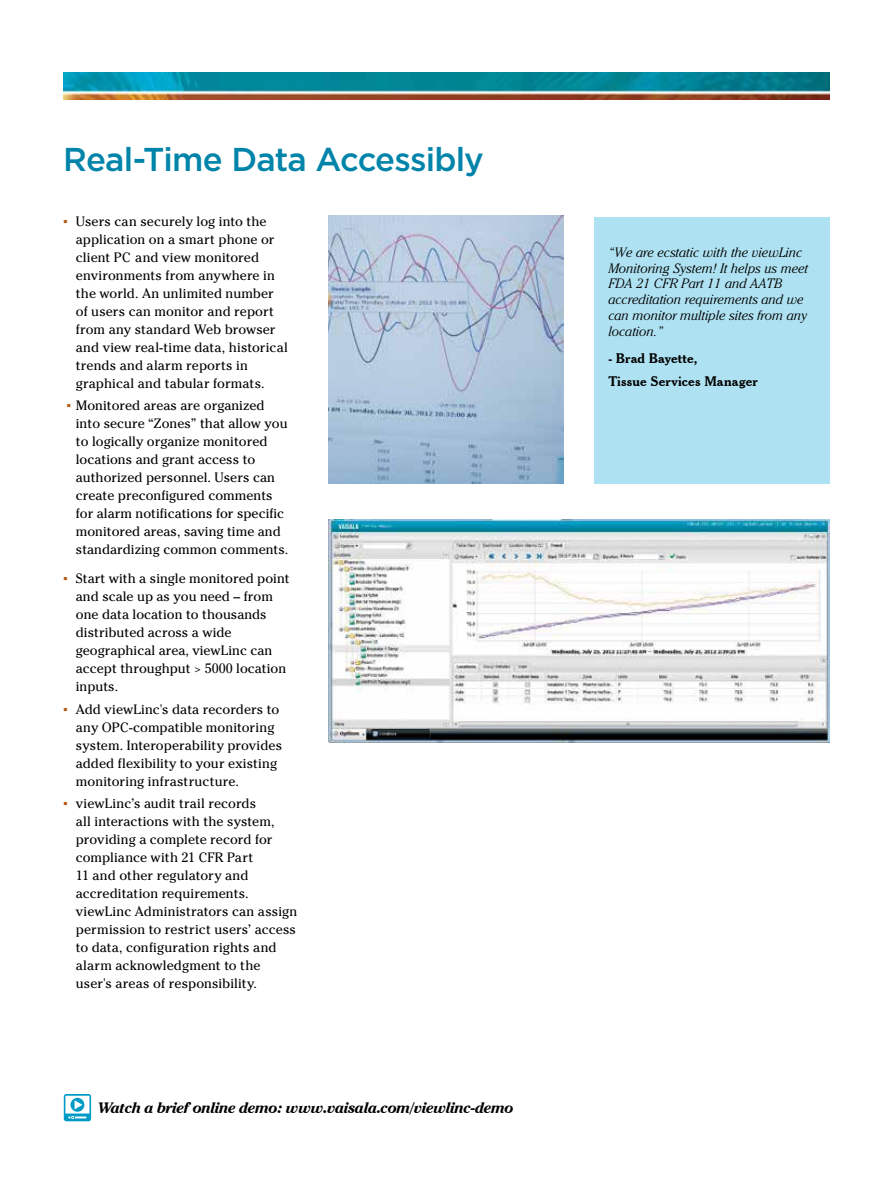
<style>
.page{position:relative;width:893px;height:1191px;background:#fff}
.page>*{position:absolute;margin:0;border:0;box-sizing:border-box;transform-origin:0 0}
.t1{font:500 33px "Gotham";letter-spacing:-.025em;color:#0084a9}
.t2{font:italic 700 15px "Cheltenham IT Cby BT";letter-spacing:-.02em;color:#000}
.t3{font:13.5px/18px "Cheltenham Std";color:#000}
.t4{font:italic 300 13.5px/15.8px "Cheltenham Std";color:#000}
.t5{font:700 13.5px/22.2px "Cheltenham BT";letter-spacing:.005em;color:#000}
.s1{font-family:"Arial";font-weight:900;color:#b95915}
</style>
<div class="page">
<img style="left:64px;top:72px;width:765px;height:28px">
<img style="left:329px;top:519px;width:500px;height:223px">
<div style="left:594px;top:217px;width:235px;height:267px;background:#aee1f1"></div>
<img style="left:329px;top:216px;width:234px;height:267px">
<svg style="left:64px;top:1094px;width:27px;height:27px"></svg>
<h1 class="t1" style="left:63px;top:138px;width:422px">Real-Time Data Accessibly</h1>
<p class="t3" style="left:76px;top:212px;width:214px;text-indent:-13px"><span class="s1">▪</span> Users can securely log into the application on a smart phone or client PC and view monitored environments from anywhere in the world. An unlimited number of users can monitor and report from any standard Web browser and view real-time data, historical trends and alarm reports in graphical and tabular formats.</p>
<p class="t3" style="left:76px;top:396px;width:214px;text-indent:-9px"><span class="s1">▪</span> Monitored areas are organized into secure “Zones” that allow you to logically organize monitored locations and grant access to authorized personnel. Users can create preconfigured comments for alarm notifications for specific monitored areas, saving time and standardizing common comments.</p>
<p class="t3" style="left:76px;top:570px;width:215px;text-indent:-13px"><span class="s1">▪</span> Start with a single monitored point and scale up as you need – from one data location to thousands distributed across a wide geographical area, viewLinc can accept throughput &gt; 5000 location inputs.</p>
<p class="t3" style="left:76px;top:700px;width:208px;text-indent:-13px"><span class="s1">▪</span> Add viewLinc's data recorders to any OPC-compatible monitoring system. Interoperability provides added flexibility to your existing monitoring infrastructure.</p>
<p class="t3" style="left:76px;top:794px;width:223px;text-indent:-13px"><span class="s1">▪</span> viewLinc’s audit trail records<br>all interactions with the system, providing a complete record for compliance with 21 CFR Part<br>11 and other regulatory and accreditation requirements. viewLinc Administrators can assign permission to restrict users’ access to data, configuration rights and alarm acknowledgment to the user's areas of responsibility.</p>
<p class="t2" style="left:99px;top:1098px;width:416px">Watch a brief online demo: www.vaisala.com/viewlinc-demo</p>
<p class="t4" style="left:608px;top:244px;width:201px">“We are ecstatic with the viewLinc<br>Monitoring System! It helps us meet<br>FDA 21 CFR Part 11 and AATB accreditation requirements and we can monitor multiple sites from any location.”</p>
<p class="t5" style="left:608px;top:347px;width:151px">- Brad Bayette,<br>Tissue Services Manager</p>
</div>
